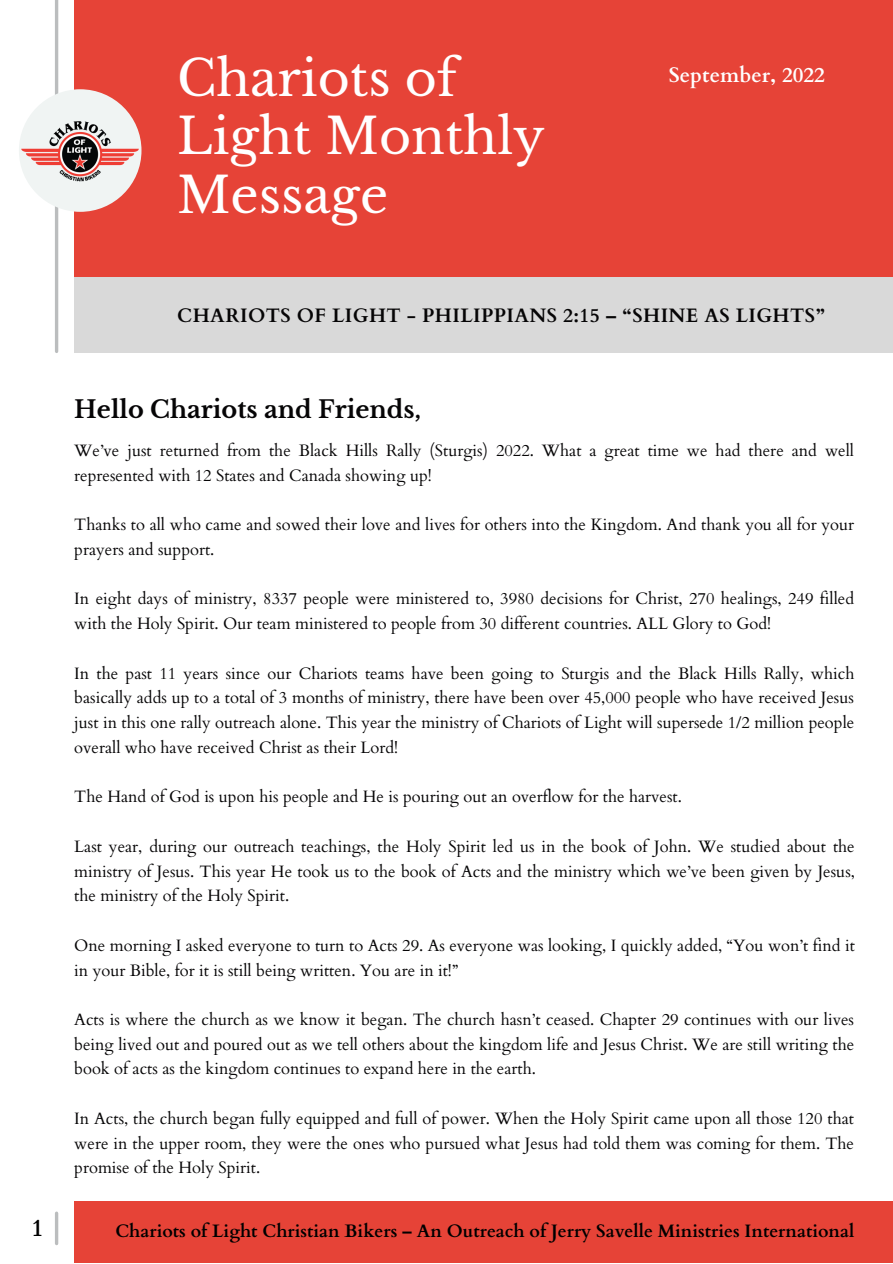
<style>
.page{position:relative;width:893px;height:1264px;background:#fff}
.page>*{position:absolute;margin:0;border:0;box-sizing:border-box;transform-origin:0 0}
.t1{font:49.05px/58.5px "Libre Baskerville";color:#fff}
.t2{font:700 24px "Libre Baskerville";color:#060506}
.t3{font:700 24px "Cardo";color:#000}
.t4{font:700 21px "Cardo";color:#fff}
.t5{font:700 19.5px "Cardo";letter-spacing:.02em;color:#060506}
.t6{font:700 18px "Cardo";color:#000}
.t7{font:16.5px/24.8px "Cardo";color:#060506}
</style>
<div class="page">
<div style="left:74px;top:274px;width:818px;height:79px;background:#d9d9d9"></div>
<div style="left:74px;top:0;width:818px;height:277px;background:#e64337"></div>
<hr style="left:55px;top:0;width:3px;height:351px;background:#bbbdbe">
<div style="left:19px;top:89px;width:122px;height:123px;background:#f0f4f3;border-radius:50%"></div>
<img style="left:21px;top:118px;width:120px;height:65px">
<div style="left:74px;top:1201px;width:818px;height:61px;background:#e64337"></div>
<hr style="left:55px;top:1213px;width:3px;height:30px;background:#bbbdbe">
<h1 class="t1" style="left:177px;top:49px;width:369px">Chariots of<br>Light Monthly<br>Message</h1>
<p class="t4" style="left:668px;top:62px;width:158px">September, 2022</p>
<p class="t5" style="left:177px;top:303px;width:649px">CHARIOTS OF LIGHT - PHILIPPIANS 2:15 – “SHINE AS LIGHTS”</p>
<h2 class="t2" style="left:74px;top:394px;width:348px">Hello Chariots and Friends,</h2>
<p class="t7" style="left:74px;top:438px;width:781px">We’ve just returned from the Black Hills Rally (Sturgis) 2022. What a great time we had there and well represented with 12 States and Canada showing up!</p>
<p class="t7" style="left:74px;top:512px;width:781px">Thanks to all who came and sowed their love and lives for others into the Kingdom. And thank you all for your prayers and support.</p>
<p class="t7" style="left:74px;top:587px;width:781px">In eight days of ministry, 8337 people were ministered to, 3980 decisions for Christ, 270 healings, 249 filled with the Holy Spirit. Our team ministered to people from 30 different countries. ALL Glory to God!</p>
<p class="t7" style="left:74px;top:661px;width:781px;text-align:justify">In the past 11 years since our Chariots teams have been going to Sturgis and the Black Hills Rally, which basically adds up to a total of 3 months of ministry, there have been over 45,000 people who have received Jesus just in this one rally outreach alone. This year the ministry of Chariots of Light will supersede 1/2 million people overall who have received Christ as their Lord!</p>
<p class="t7" style="left:74px;top:784px;width:609px">The Hand of God is upon his people and He is pouring out an overflow for the harvest.</p>
<p class="t7" style="left:74px;top:834px;width:782px;text-align:justify">Last year, during our outreach teachings, the Holy Spirit led us in the book of John. We studied about the ministry of Jesus. This year He took us to the book of Acts and the ministry which we’ve been given by Jesus, the ministry of the Holy Spirit.</p>
<p class="t7" style="left:74px;top:933px;width:782px">One morning I asked everyone to turn to Acts 29. As everyone was looking, I quickly added, “You won’t find it in your Bible, for it is still being written. You are in it!”</p>
<p class="t7" style="left:74px;top:1007px;width:781px;text-align:justify">Acts is where the church as we know it began. The church hasn’t ceased. Chapter 29 continues with our lives being lived out and poured out as we tell others about the kingdom life and Jesus Christ. We are still writing the book of acts as the kingdom continues to expand here in the earth.</p>
<p class="t7" style="left:74px;top:1106px;width:781px;text-align:justify">In Acts, the church began fully equipped and full of power. When the Holy Spirit came upon all those 120 that were in the upper room, they were the ones who pursued what Jesus had told them was coming for them. The promise of the Holy Spirit.</p>
<h2 class="t3" style="left:32px;top:1211px;width:14px">1</h2>
<p class="t6" style="left:115px;top:1219px;width:740px">Chariots of Light Christian Bikers – An Outreach of Jerry Savelle Ministries International</p>
</div>
